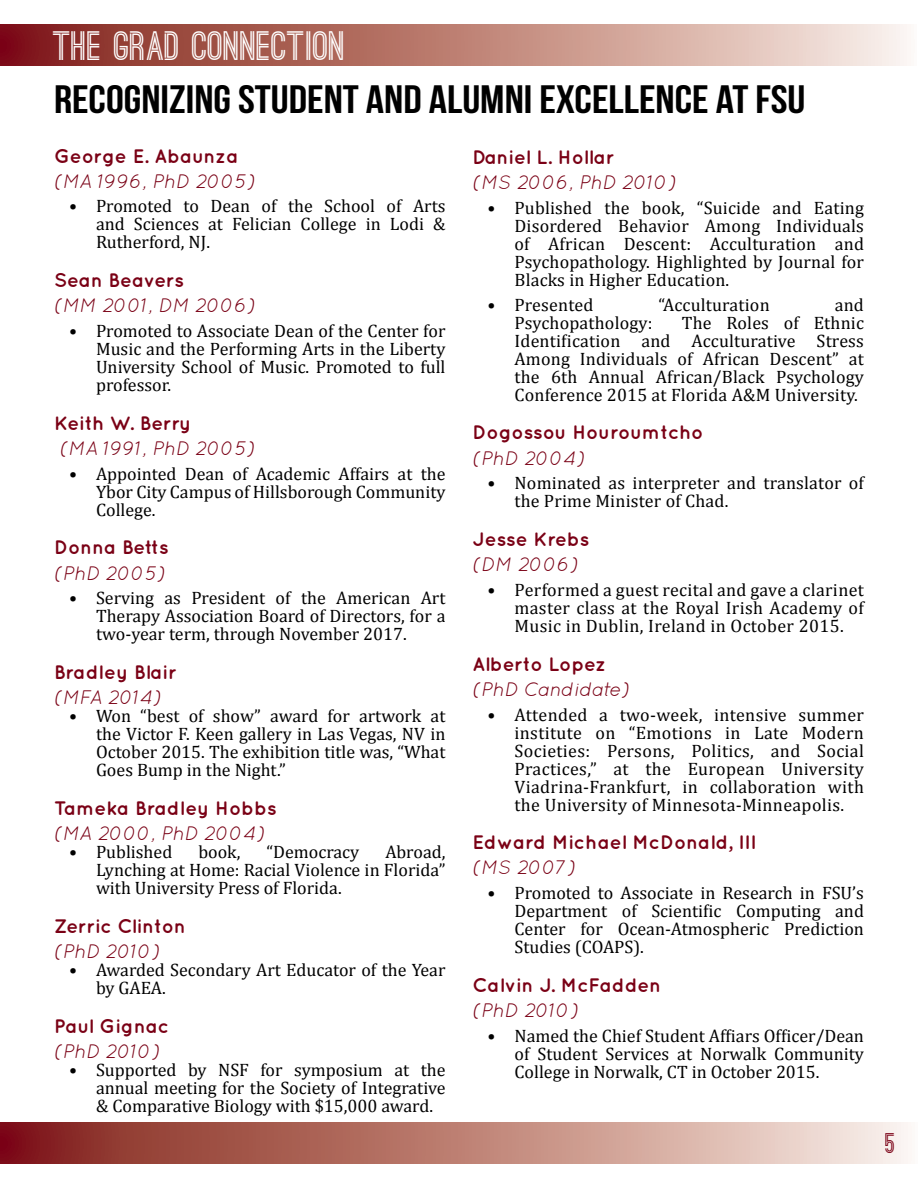
<style>
.page{position:relative;width:918px;height:1188px;background:#fff}
.page>*{position:absolute;margin:0;border:0;box-sizing:border-box;transform-origin:0 0}
.t1{font:39.6px "Bebas Neue";color:#000;scale:1.14 1}
.t2{font:700 39px "Ostrich Sans";color:#fff}
.t3{font:700 27px "Ostrich Sans";color:#7a0015}
.t4{font:700 19.5px "Quicksand";color:#7a0015}
.t5{font:italic 19.5px "Quicksand";color:#7a0015}
.t6{font:18px/18px "Cambria";color:#000;text-align:justify}
</style>
<div class="page">
<svg style="left:0;top:25px;width:907px;height:41px;background:#bc8279"></svg>
<svg style="left:0;top:1122px;width:908px;height:42px;background:#bc8279"></svg>
<h2 class="t2" style="left:54px;top:31px;width:293px">THE GRAD CONNECTION</h2>
<h1 class="t1" style="left:54px;top:78px;width:661px">RECOGNIZING STUDENT AND ALUMNI EXCELLENCE AT FSU</h1>
<p class="t4" style="left:54px;top:144px;width:186px">George E. Abaunza</p>
<p class="t5" style="left:54px;top:170px;width:202px">(MA 1996, PhD 2005)</p>
<p class="t6" style="left:96px;top:197px;width:351px;text-indent:-27px">• Promoted to Dean of the School of Arts and Sciences at Felician College in Lodi &amp; Rutherford, NJ.</p>
<p class="t4" style="left:54px;top:269px;width:132px">Sean Beavers</p>
<p class="t5" style="left:54px;top:294px;width:202px">(MM 2001, DM 2006)</p>
<p class="t6" style="left:96px;top:322px;width:351px;text-indent:-27px">• Promoted to Associate Dean of the Center for Music and the Performing Arts in the Liberty University School of Music. Promoted to full professor.</p>
<p class="t4" style="left:54px;top:411px;width:139px">Keith W. Berry</p>
<p class="t5" style="left:60px;top:437px;width:196px">(MA 1991, PhD 2005)</p>
<p class="t6" style="left:96px;top:465px;width:351px;text-indent:-27px">• Appointed Dean of Academic Affairs at the Ybor City Campus of Hillsborough Community College.</p>
<p class="t4" style="left:54px;top:536px;width:116px">Donna Betts</p>
<p class="t5" style="left:54px;top:562px;width:112px">(PhD 2005)</p>
<p class="t6" style="left:96px;top:589px;width:351px;text-indent:-27px">• Serving as President of the American Art Therapy Association Board of Directors, for a two-year term, through November 2017.</p>
<p class="t4" style="left:54px;top:661px;width:124px">Bradley Blair</p>
<p class="t5" style="left:54px;top:686px;width:109px">(MFA 2014)</p>
<p class="t6" style="left:96px;top:707px;width:351px;text-indent:-27px">• Won “best of show” award for artwork at the Victor F. Keen gallery in Las Vegas, NV in October 2015. The exhibition title was, “What Goes Bump in the Night.”</p>
<p class="t4" style="left:54px;top:797px;width:224px">Tameka Bradley Hobbs</p>
<p class="t5" style="left:54px;top:822px;width:212px">(MA 2000, PhD 2004)</p>
<p class="t6" style="left:69px;top:843px;width:105px">• Published</p>
<p class="t6" style="left:198px;top:843px;width:44px">book,</p>
<p class="t6" style="left:266px;top:843px;width:94px">“Democracy</p>
<p class="t4" style="left:472px;top:145px;width:143px">Daniel L. Hollar</p>
<p class="t5" style="left:472px;top:171px;width:205px">(MS 2006, PhD 2010)</p>
<p class="t6" style="left:514px;top:199px;width:351px;text-indent:-27px">• Published the book, “Suicide and Eating Disordered Behavior Among Individuals of African Descent: Acculturation and Psychopathology. Highlighted by Journal for Blacks in Higher Education.</p>
<p class="t6" style="left:488px;top:295px;width:107px">• Presented</p>
<p class="t6" style="left:658px;top:295px;width:113px">“Acculturation</p>
<p class="t6" style="left:835px;top:295px;width:31px">and</p>
<p class="t6" style="left:514px;top:313px;width:140px">Psychopathology:</p>
<p class="t6" style="left:514px;top:313px;width:351px;text-indent:167px">The Roles of Ethnic Identification and Acculturative Stress Among Individuals of African Descent” at the 6th Annual African/Black Psychology Conference 2015 at Florida A&amp;M University.</p>
<p class="t4" style="left:472px;top:421px;width:232px">Dogossou Houroumtcho</p>
<p class="t5" style="left:472px;top:447px;width:114px">(PhD 2004)</p>
<p class="t6" style="left:514px;top:474px;width:351px;text-indent:-27px">• Nominated as interpreter and translator of the Prime Minister of Chad.</p>
<p class="t4" style="left:472px;top:527px;width:118px">Jesse Krebs</p>
<p class="t5" style="left:472px;top:553px;width:107px">(DM 2006)</p>
<p class="t6" style="left:514px;top:581px;width:351px;text-indent:-27px">• Performed a guest recital and gave a clarinet master class at the Royal Irish Academy of Music in Dublin, Ireland in October 2015.</p>
<p class="t4" style="left:472px;top:652px;width:135px">Alberto Lopez</p>
<p class="t5" style="left:472px;top:678px;width:158px">(PhD Candidate)</p>
<p class="t6" style="left:514px;top:705px;width:351px;text-indent:-27px">• Attended a two-week, intensive summer institute on “Emotions in Late Modern Societies: Persons, Politics, and Social Practices,” at the European University Viadrina-Frankfurt, in collaboration with the University of Minnesota-Minneapolis.</p>
<p class="t4" style="left:472px;top:831px;width:285px">Edward Michael McDonald, III</p>
<p class="t5" style="left:472px;top:856px;width:104px">(MS 2007)</p>
<p class="t6" style="left:514px;top:884px;width:351px;text-indent:-27px">• Promoted to Associate in Research in FSU’s Department of Scientific Computing and Center for Ocean-Atmospheric Prediction Studies (COAPS).</p>
<p class="t4" style="left:472px;top:973px;width:190px">Calvin J. McFadden</p>
<p class="t5" style="left:472px;top:999px;width:107px">(PhD 2010)</p>
<p class="t6" style="left:514px;top:1027px;width:351px;text-indent:-27px">• Named the Chief Student Affiars Officer/Dean of Student Services at Norwalk Community College in Norwalk, CT in October 2015.</p>
<p class="t6" style="left:96px;top:843px;width:351px;text-indent:289px">Abroad, Lynching at Home: Racial Violence in Florida” with University Press of Florida.</p>
<p class="t4" style="left:54px;top:914px;width:133px">Zerric Clinton</p>
<p class="t5" style="left:54px;top:940px;width:107px">(PhD 2010)</p>
<p class="t6" style="left:96px;top:961px;width:351px;text-indent:-27px">• Awarded Secondary Art Educator of the Year by GAEA.</p>
<p class="t4" style="left:54px;top:1014px;width:116px">Paul Gignac</p>
<p class="t5" style="left:54px;top:1040px;width:107px">(PhD 2010)</p>
<p class="t6" style="left:96px;top:1061px;width:351px;text-indent:-27px">• Supported by NSF for symposium at the annual meeting for the Society of Integrative &amp; Comparative Biology with $15,000 award.</p>
<h3 class="t3" style="left:886px;top:1133px;width:12px">5</h3>
</div>
